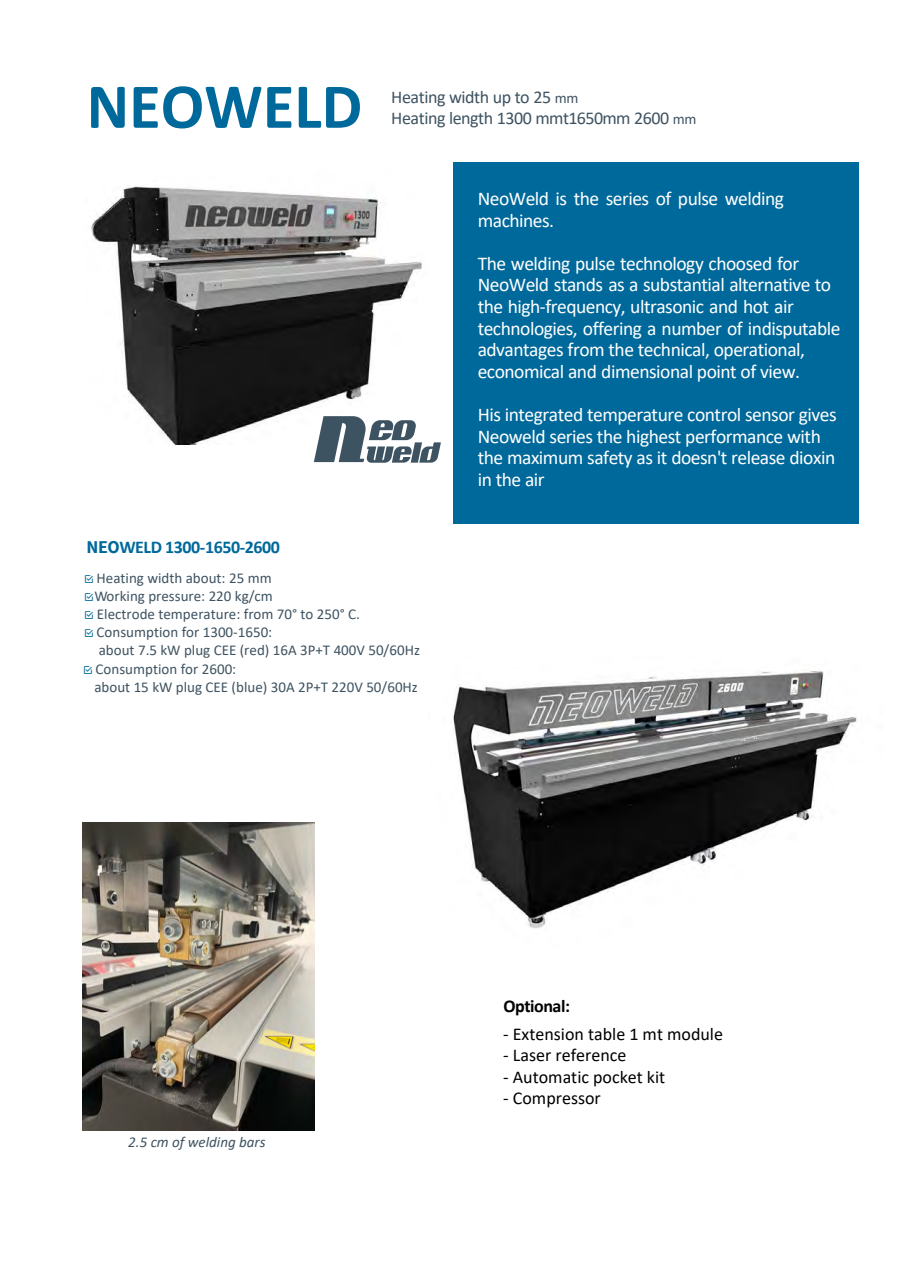
<style>
.page{position:relative;width:897px;height:1263px;background:#fff}
.page>*{position:absolute;margin:0;border:0;box-sizing:border-box;transform-origin:0 0}
.Body_Text{font:700 64.5px "Calibri";color:#00699b}
.t1{font:19.5px/21.6px "Calibri";letter-spacing:-.025em;color:#fff}
.t2{font:18px "Calibri";color:#000}
.Title_30{font:18px/21px "Calibri";letter-spacing:-.025em;color:#3e5361}
.t3{font:700 18px "Calibri";letter-spacing:-.025em;color:#00699b}
.t4{font:700 18px "Calibri";letter-spacing:-.025em;color:#000}
.t5{font:15px/18.1px "Calibri";color:#3e5361}
.t6{font:italic 15px "Calibri";color:#3e5362}
.s1{font-size:15px}
.s2{font-family:"Source Sans Pro"}
</style>
<div class="page">
<img style="left:82px;top:822px;width:232px;height:309px">
<img style="left:90px;top:186px;width:332px;height:258px">
<svg style="left:314px;top:416px;width:127px;height:47px"></svg>
<div style="left:453px;top:162px;width:406px;height:362px;background:#00699b"></div>
<img style="left:453px;top:670px;width:404px;height:259px">
<p class="Body_Text" style="left:87px;top:61px;width:277px">NEOWELD</p>
<p class="Title_30" style="left:391px;top:86px;width:306px">Heating width up to 25 <span class="s1">mm<br></span>Heating length 1300 mmt1650mm 2600 <span class="s1">mm</span></p>
<p class="t3" style="left:86px;top:534px;width:195px"><span class="s2">NEO</span>WELD 1300-1650-2600</p>
<p class="t5" style="left:94px;top:568px;width:327px">Heating width about: 25 mm<br>Working pressure: 220 kg/cm<br>Electrode temperature: from 70° to 250° C.<br>Consumption for 1300-1650:<br>about 7.5 kW plug CEE (red) 16A 3P+T 400V 50/60Hz Consumption for 2600:<br>about 15 kW plug CEE (blue) 30A 2P+T 220V 50/60Hz</p>
<p class="t1" style="left:477px;top:187px;width:308px">NeoWeld is the series of pulse welding machines.</p>
<p class="t1" style="left:477px;top:252px;width:364px">The welding pulse technology choosed for NeoWeld stands as a substantial alternative to the high-frequency, ultrasonic and hot air technologies, offering a number of indisputable advantages from the technical, operational, economical and dimensional point of view.</p>
<p class="t1" style="left:477px;top:403px;width:360px">His integrated temperature control sensor gives Neoweld series the highest performance with the maximum safety as it doesn't release dioxin in the air</p>
<p class="t6" style="left:128px;top:1132px;width:139px">2.5 cm of welding bars</p>
<p class="t4" style="left:503px;top:994px;width:68px">Optional:</p>
<p class="t2" style="left:503px;top:1021px;width:221px">- Extension table 1 mt module</p>
<p class="t2" style="left:503px;top:1043px;width:125px">- Laser reference</p>
<p class="t2" style="left:503px;top:1064px;width:163px">- Automatic pocket kit</p>
<p class="t2" style="left:503px;top:1086px;width:99px">- Compressor</p>
</div>
